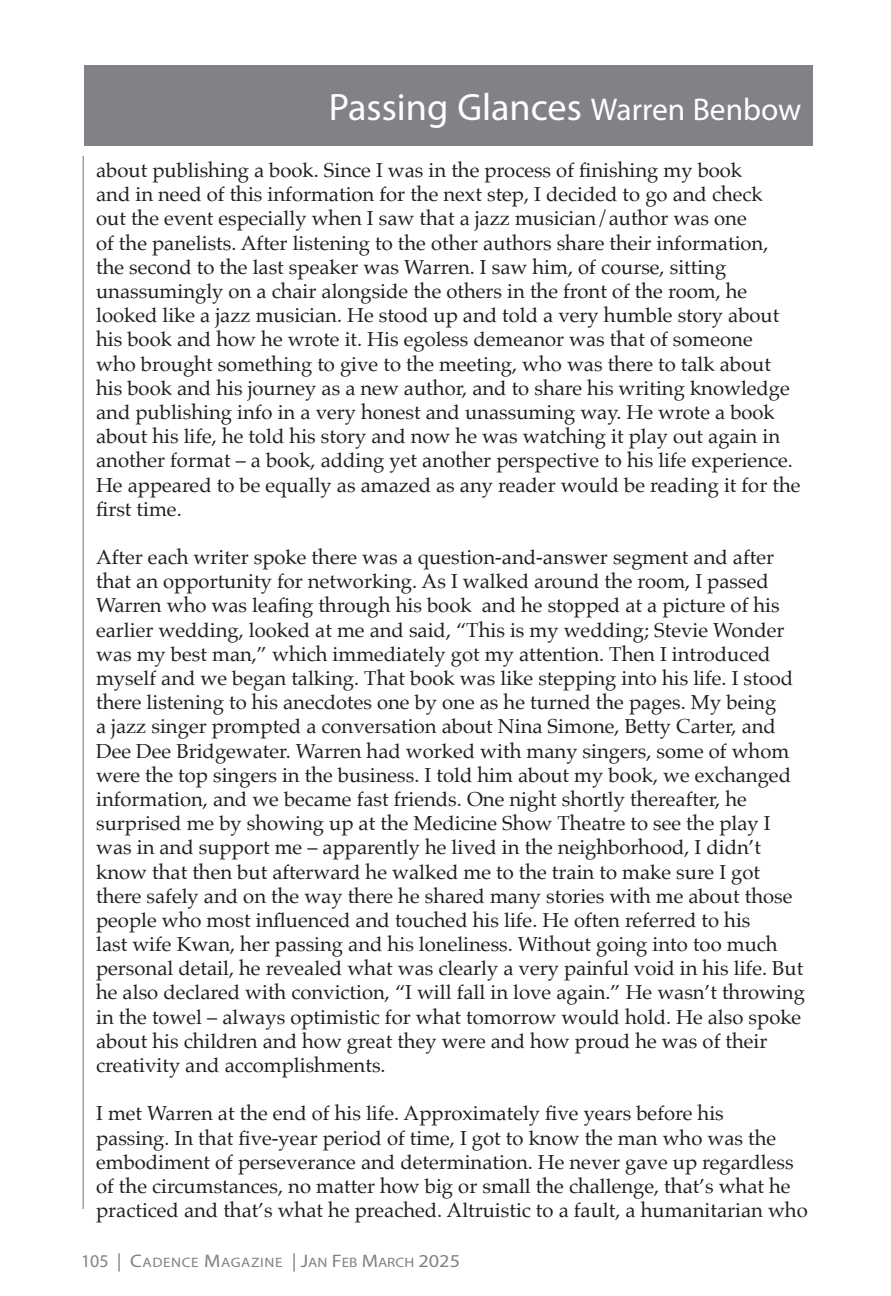
<style>
.page{position:relative;width:891px;height:1296px;background:#fff}
.page>*{position:absolute;margin:0;border:0;box-sizing:border-box;transform-origin:0 0}
.t1{font:38.25px "Myriad Pro";color:#fff}
.t2{font:20.25px/24.3px "Palatino";color:#231f20}
.t3{font:13.72px "Myriad Pro";letter-spacing:.04em;color:#808285;scale:1.11 1}
.s1{font-size:31.5px}
.s2{font-size:18px}
.s3{font-size:18.22px}
</style>
<div class="page">
<div style="left:84px;top:65px;width:729px;height:81px;background:#808285"></div>
<hr style="left:83px;top:156px;width:1px;height:1053px;background:#808285">
<p class="t1" style="left:329px;top:84px;width:474px">Passing Glances <span class="s1">Warren Benbow</span></p>
<p class="t2" style="left:96px;top:158px;width:706px">about publishing a book. Since I was in the process of finishing my book<br>and in need of this information for the next step, I decided to go and check<br>out the event especially when I saw that a jazz musician/author was one<br>of the panelists. After listening to the other authors share their information, the second to the last speaker was Warren. I saw him, of course, sitting unassumingly on a chair alongside the others in the front of the room, he looked like a jazz musician. He stood up and told a very humble story about his book and how he wrote it. His egoless demeanor was that of someone<br>who brought something to give to the meeting, who was there to talk about his book and his journey as a new author, and to share his writing knowledge and publishing info in a very honest and unassuming way. He wrote a book about his life, he told his story and now he was watching it play out again in another format – a book, adding yet another perspective to his life experience.<br>He appeared to be equally as amazed as any reader would be reading it for the first time.</p>
<p class="t2" style="left:96px;top:545px;width:710px">After each writer spoke there was a question-and-answer segment and after that an opportunity for networking. As I walked around the room, I passed Warren who was leafing through his book and he stopped at a picture of his earlier wedding, looked at me and said, “This is my wedding; Stevie Wonder was my best man,” which immediately got my attention. Then I introduced myself and we began talking. That book was like stepping into his life. I stood there listening to his anecdotes one by one as he turned the pages. My being<br>a jazz singer prompted a conversation about Nina Simone, Betty Carter, and Dee Dee Bridgewater. Warren had worked with many singers, some of whom were the top singers in the business. I told him about my book, we exchanged information, and we became fast friends. One night shortly thereafter, he surprised me by showing up at the Medicine Show Theatre to see the play I was in and support me – apparently he lived in the neighborhood, I didn’t know that then but afterward he walked me to the train to make sure I got there safely and on the way there he shared many stories with me about those people who most influenced and touched his life. He often referred to his<br>last wife Kwan, her passing and his loneliness. Without going into too much personal detail, he revealed what was clearly a very painful void in his life. But he also declared with conviction, “I will fall in love again.” He wasn’t throwing in the towel – always optimistic for what tomorrow would hold. He also spoke about his children and how great they were and how proud he was of their creativity and accomplishments.</p>
<p class="t2" style="left:96px;top:1101px;width:713px">I met Warren at the end of his life. Approximately five years before his<br>passing. In that five-year period of time, I got to know the man who was the embodiment of perseverance and determination. He never gave up regardless of the circumstances, no matter how big or small the challenge, that’s what he practiced and that’s what he preached. Altruistic to a fault, a humanitarian who</p>
<p class="t3" style="left:81px;top:1254px;width:343px"><span class="s2">105</span> <span class="s3">|</span> <span class="s3">C</span>ADENCE <span class="s3">M</span>AGAZINE <span class="s3">| J</span>AN <span class="s3">F</span>EB <span class="s3">M</span>ARCH <span class="s3">2025</span></p>
</div>
